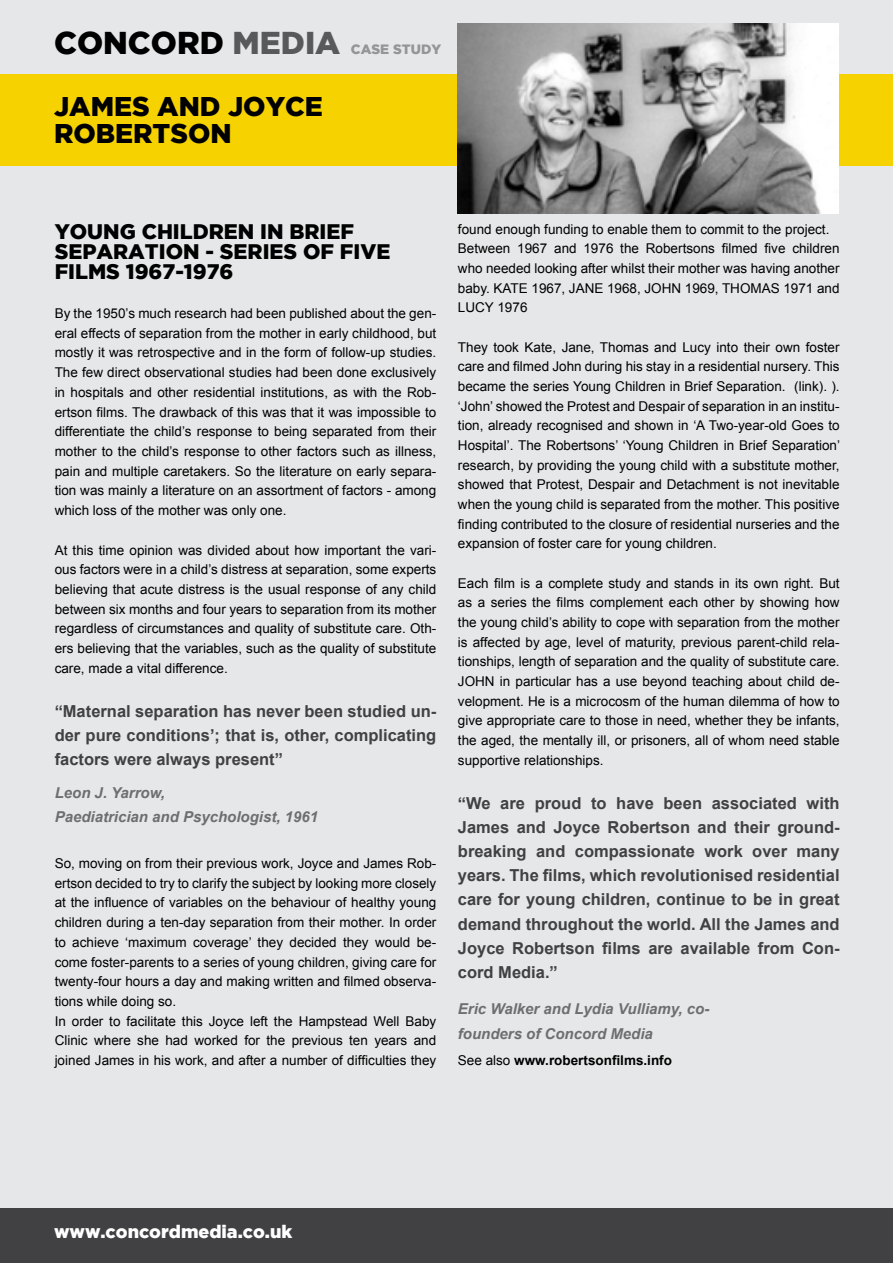
<style>
.page{position:relative;width:893px;height:1263px;background:#e6e7e8}
.page>*{position:absolute;margin:0;border:0;box-sizing:border-box;transform-origin:0 0}
.t1{font:900 31.5px "Gotham HTF";color:#000}
.t2{font:900 27px/27px "Gotham HTF";color:#000}
.t3{font:900 21px/19.6px "Gotham HTF";color:#000}
.t4{font:900 18px "Gotham HTF";color:#fff}
.t5{font:700 16.5px/24.2px "Arial";color:#414042;text-align:justify}
.t6{font:italic 700 15px/24.2px "Arial";color:#6d6e71}
.t7{font:13.5px/19.6px "Arial";color:#000;text-align:justify}
.t8{font:700 13.5px "Arial";color:#000}
.t9{font:900 13.5px "Gotham HTF";color:#939598}
.s1{color:#58595b}
.s2{font-weight:400}
</style>
<div class="page">
<div style="left:0;top:1209px;width:893px;height:54px;background:#414042"></div>
<div style="left:0;top:75px;width:893px;height:91px;background:#f6d200"></div>
<img style="left:458px;top:23px;width:381px;height:190px">
<h1 class="t1" style="left:54px;top:24px;width:288px">CONCORD <span class="s1">MEDIA</span></h1>
<p class="t9" style="left:351px;top:41px;width:21px">Case</p>
<p class="t9" style="left:393px;top:41px;width:39px">study</p>
<h2 class="t2" style="left:54px;top:92px;width:270px">JAMES AND JOYCE<br>ROBERTSON</h2>
<h3 class="t3" style="left:55px;top:221px;width:337px">YOUNG CHILDREN IN BRIEF<br>SEPARATION - SERIES OF FIVE<br>FILMS 1967-1976</h3>
<p class="t7" style="left:55px;top:304px;width:383px">By the 1950’s much research had been published about the gen&shy;eral effects of separation from the mother in early childhood, but mostly it was retrospective and in the form of follow-up studies.<br>The few direct observational studies had been done exclusively in hospitals and other residential institutions, as with the Rob&shy;ertson films. The drawback of this was that it was impossible to differentiate the child’s response to being separated from their mother to the child’s response to other factors such as illness, pain and multiple caretakers. So the literature on early separa&shy;tion was mainly a literature on an assortment of factors - among which loss of the mother was only one.</p>
<p class="t7" style="left:55px;top:540px;width:383px">At this time opinion was divided about how important the vari&shy;ous factors were in a child’s distress at separation, some experts believing that acute distress is the usual response of any child between six months and four years to separation from its mother regardless of circumstances and quality of substitute care. Oth&shy;ers believing that the variables, such as the quality of substitute care, made a vital difference.</p>
<p class="t5" style="left:55px;top:699px;width:383px">“Maternal separation has never been studied un&shy;der pure conditions’; that is, other, complicating factors were always present”</p>
<p class="t6" style="left:55px;top:781px;width:265px">Leon J. Yarrow,<br>Paediatrician and Psychologist, 1961</p>
<p class="t7" style="left:55px;top:853px;width:383px;text-align:left">So, moving on from their previous work, Joyce and James Rob&shy;ertson decided to try to clarify the subject by looking more closely at the influence of variables on the behaviour of healthy young children during a ten-day separation from their mother. In order to achieve ‘maximum coverage’ they decided they would be&shy;come foster-parents to a series of young children, giving care for twenty-four hours a day and making written and filmed observa&shy;tions while doing so.<br>In order to facilitate this Joyce left the Hampstead Well Baby Clinic where she had worked for the previous ten years and joined James in his work, and after a number of difficulties they</p>
<p class="t7" style="left:458px;top:219px;width:383px;text-align:left">found enough funding to enable them to commit to the project.<br>Between 1967 and 1976 the Robertsons filmed five children who needed looking after whilst their mother was having another baby. KATE 1967, JANE 1968, JOHN 1969, THOMAS 1971 and LUCY 1976</p>
<p class="t7" style="left:458px;top:337px;width:384px">They took Kate, Jane, Thomas and Lucy into their own foster care and filmed John during his stay in a residential nursery. This became the series Young Children in Brief Separation. (link). ). ‘John’ showed the Protest and Despair of separation in an institu&shy;tion, already recognised and shown in ‘A Two-year-old Goes to Hospital’. The Robertsons’ ‘Young Children in Brief Separation’ research, by providing the young child with a substitute mother, showed that Protest, Despair and Detachment is not inevitable when the young child is separated from the mother. This positive finding contributed to the closure of residential nurseries and the expansion of foster care for young children.</p>
<p class="t7" style="left:458px;top:573px;width:383px">Each film is a complete study and stands in its own right. But as a series the films complement each other by showing how the young child’s ability to cope with separation from the mother is affected by age, level of maturity, previous parent-child rela&shy;tionships, length of separation and the quality of substitute care.<br>JOHN in particular has a use beyond teaching about child de&shy;velopment. He is a microcosm of the human dilemma of how to give appropriate care to those in need, whether they be infants, the aged, the mentally ill, or prisoners, all of whom need stable supportive relationships.</p>
<p class="t5" style="left:458px;top:791px;width:383px">“We are proud to have been associated with James and Joyce Robertson and their ground&shy;breaking and compassionate work over many years. The films, which revolutionised residential care for young children, continue to be in great demand throughout the world. All the James and Joyce Robertson films are available from Con&shy;cord Media.”</p>
<p class="t6" style="left:458px;top:997px;width:253px">Eric Walker and Lydia Vulliamy, co&shy;founders of Concord Media</p>
<p class="t8" style="left:458px;top:1051px;width:216px"><span class="s2">See also</span> www.robertsonfilms.info</p>
<h3 class="t4" style="left:54px;top:1221px;width:240px">www.concordmedia.co.uk</h3>
</div>
